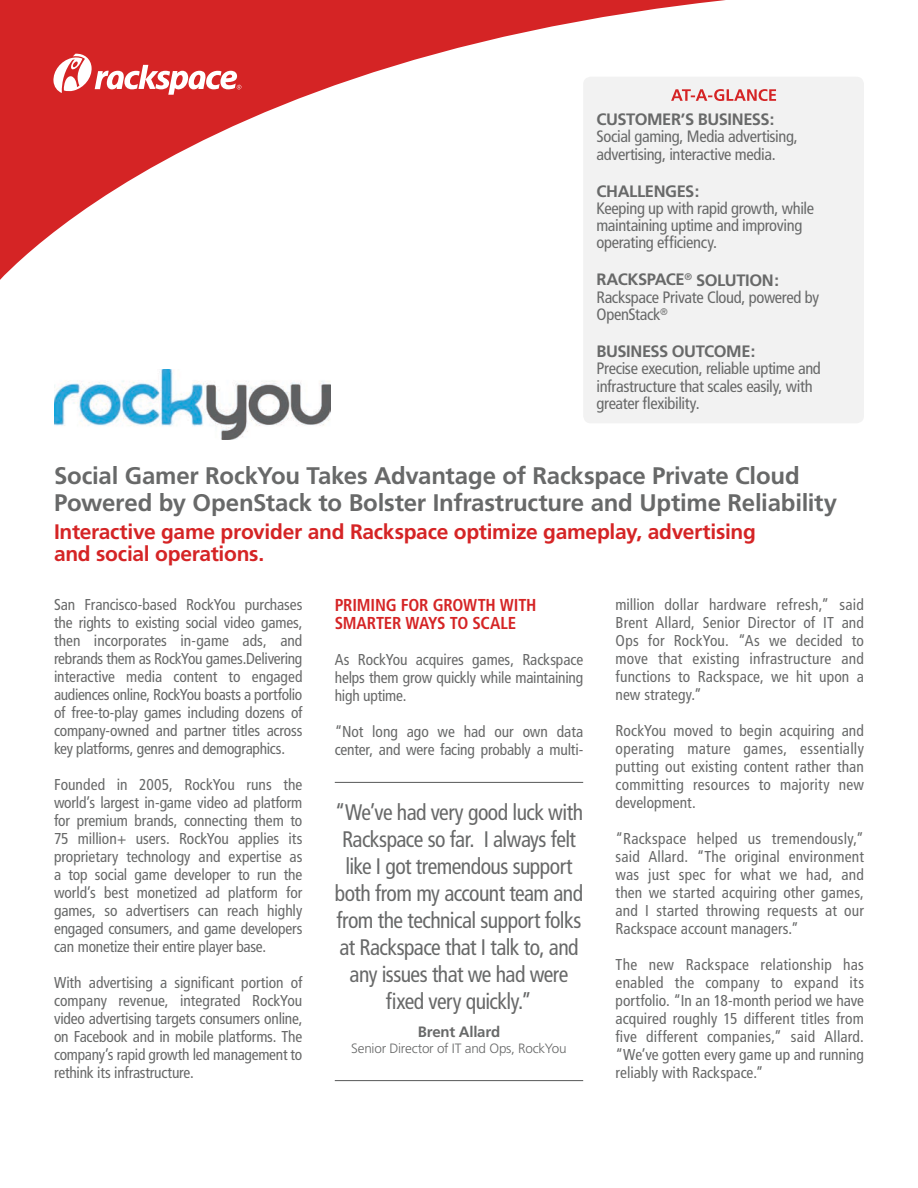
<style>
.page{position:relative;width:918px;height:1188px;background:#fff}
.page>*{position:absolute;margin:0;border:0;box-sizing:border-box;transform-origin:0 0}
.t1{font:700 24px/27px "Frutiger";letter-spacing:-.01em;color:#686969}
.t2{font:condensed 22.5px/27px "Frutiger";letter-spacing:-.025em;color:#686969;text-align:center;scale:.96 1}
.t3{font:700 21px/22.5px "Frutiger";letter-spacing:-.015em;color:#d52425}
.t4{font:700 condensed 17.25px/18px "Frutiger";letter-spacing:-.015em;color:#d52425}
.t5{font:condensed 16.5px/17.2px "Frutiger";letter-spacing:-.02em;color:#686969}
.t6{font:700 16.5px "Frutiger";letter-spacing:-.025em;color:#686969}
.t7{font:condensed 15.75px/18px "Frutiger";letter-spacing:-.005em;color:#686969;text-align:justify}
.t8{font:700 15px "Frutiger";letter-spacing:-.015em;color:#686969}
.t9{font:300 13.5px "Frutiger";letter-spacing:-.015em;color:#686969}
.s1{font-weight:700;font-stretch:normal}
</style>
<div class="page">
<svg style="left:0;top:0;width:726px;height:280px"></svg>
<svg style="left:53px;top:53px;width:189px;height:42px"></svg>
<div style="left:583px;top:77px;width:281px;height:346px;background:#f2f2f2;border-radius:8px"></div>
<svg style="left:671px;top:89px;width:105px;height:12px"></svg>
<hr style="left:335px;top:782px;width:248px;height:1px;background:#686969">
<hr style="left:335px;top:1080px;width:248px;height:1px;background:#686969">
<img style="left:54px;top:369px;width:277px;height:71px">
<p class="t6" style="left:596px;top:110px;width:179px">CUSTOMER’S BUSINESS:</p>
<p class="t5" style="left:596px;top:128px;width:203px">Social gaming, Media advertising, advertising, interactive media.</p>
<p class="t6" style="left:596px;top:181px;width:104px">CHALLENGES:</p>
<p class="t5" style="left:596px;top:200px;width:219px">Keeping up with rapid growth, while maintaining uptime and improving operating efficiency.</p>
<p class="t5" style="left:596px;top:271px;width:224px"><span class="s1">RACKSPACE</span><sup>®</sup> <span class="s1">SOLUTION:<br></span>Rackspace Private Cloud, powered by<br>OpenStack<sup>®</sup></p>
<p class="t6" style="left:596px;top:342px;width:160px">BUSINESS OUTCOME:</p>
<p class="t5" style="left:596px;top:360px;width:226px">Precise execution, reliable uptime and infrastructure that scales easily, with greater flexibility.</p>
<h1 class="t1" style="left:54px;top:462px;width:785px">Social Gamer RockYou Takes Advantage of Rackspace Private Cloud<br>Powered by OpenStack to Bolster Infrastructure and Uptime Reliability</h1>
<h3 class="t3" style="left:54px;top:520px;width:704px">Interactive game provider and Rackspace optimize gameplay, advertising and social operations.</h3>
<p class="t7" style="left:54px;top:596px;width:250px">San Francisco-based RockYou purchases the rights to existing social video games, then incorporates in-game ads, and rebrands them as RockYou games.Delivering interactive media content to engaged audiences online, RockYou boasts a portfolio of free-to-play games including dozens of company-owned and partner titles across key platforms, genres and demographics.</p>
<p class="t7" style="left:54px;top:776px;width:250px">Founded in 2005, RockYou runs the world’s largest in-game video ad platform for premium brands, connecting them to 75 million+ users. RockYou applies its proprietary technology and expertise as a top social game developer to run the world’s best monetized ad platform for games, so advertisers can reach highly engaged consumers, and game developers can monetize their entire player base.</p>
<p class="t7" style="left:54px;top:974px;width:250px">With advertising a significant portion of company revenue, integrated RockYou video advertising targets consumers online, on Facebook and in mobile platforms. The company’s rapid growth led management to rethink its infrastructure.</p>
<p class="t7" style="left:616px;top:596px;width:250px">million dollar hardware refresh,” said Brent Allard, Senior Director of IT and Ops for RockYou. “As we decided to move that existing infrastructure and functions to Rackspace, we hit upon a new strategy.”</p>
<p class="t7" style="left:616px;top:722px;width:250px">RockYou moved to begin acquiring and operating mature games, essentially putting out existing content rather than committing resources to majority new development.</p>
<p class="t7" style="left:616px;top:830px;width:250px">“Rackspace helped us tremendously,” said Allard. “The original environment was just spec for what we had, and then we started acquiring other games, and I started throwing requests at our Rackspace account managers.”</p>
<p class="t7" style="left:616px;top:956px;width:250px">The new Rackspace relationship has enabled the company to expand its portfolio. “In an 18-month period we have acquired roughly 15 different titles from five different companies,” said Allard. “We’ve gotten every game up and running reliably with Rackspace.”</p>
<p class="t4" style="left:335px;top:596px;width:203px">PRIMING FOR GROWTH WITH<br>SMARTER WAYS TO SCALE</p>
<p class="t7" style="left:335px;top:651px;width:250px">As RockYou acquires games, Rackspace helps them grow quickly while maintaining high uptime.</p>
<p class="t7" style="left:335px;top:723px;width:250px">“Not long ago we had our own data center, and were facing probably a multi-</p>
<h2 class="t2" style="left:335px;top:799px;width:260px">“We’ve had very good luck with<br>Rackspace so far. I always felt like I got tremendous support both from my account team and from the technical support folks at Rackspace that I talk to, and any issues that we had were fixed very quickly.”</h2>
<p class="t8" style="left:418px;top:1023px;width:84px">Brent Allard</p>
<p class="t9" style="left:351px;top:1041px;width:217px">Senior Director of IT and Ops, RockYou</p>
</div>
